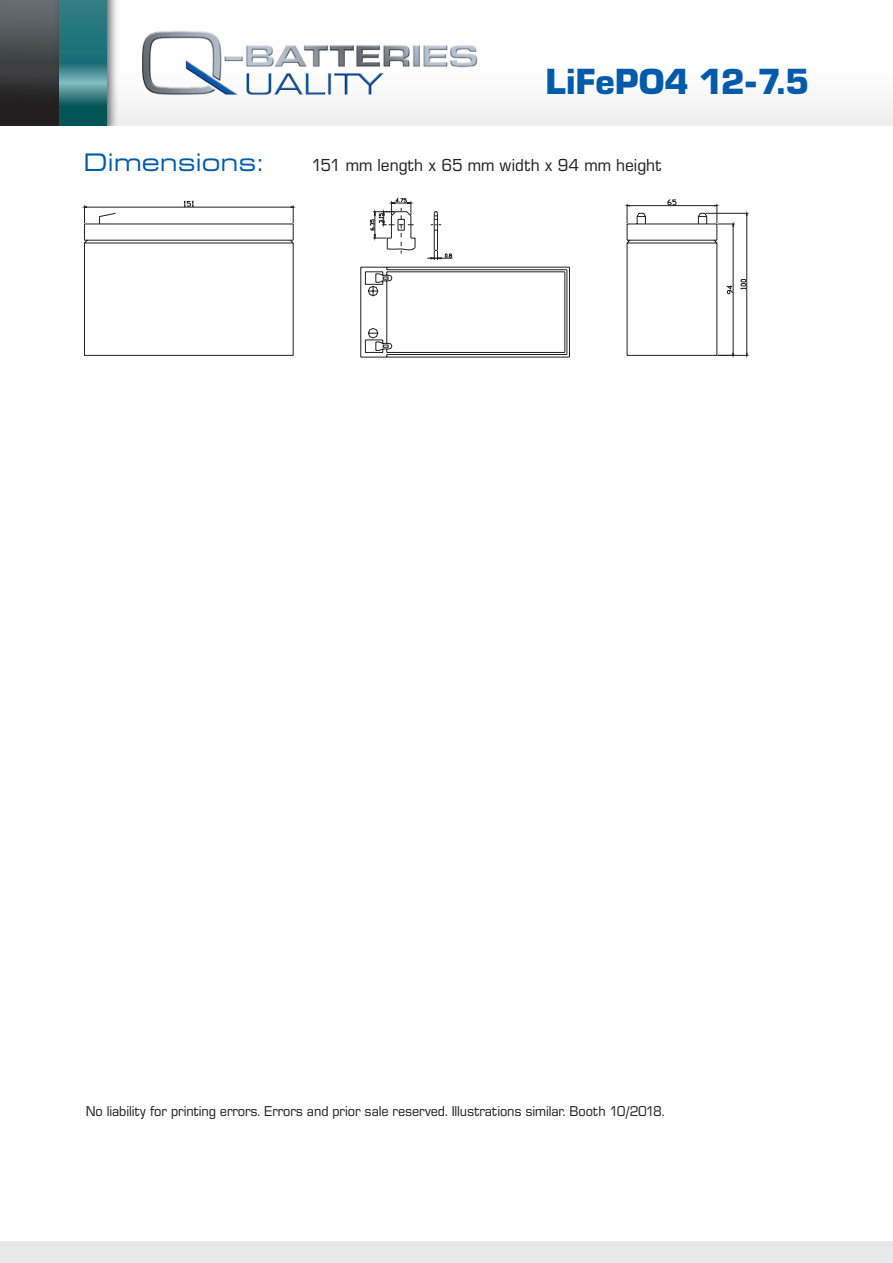
<style>
.page{position:relative;width:893px;height:1263px;background:#fff}
.page>*{position:absolute;margin:0;border:0;box-sizing:border-box;transform-origin:0 0}
.t1{font:700 34.5px "Eurostile SB";color:#015aaa}
.t2{font:24px "Eurostile SB Extend";color:#015aaa;scale:.95 1}
.t3{font:16.5px "Eurostile SB";color:#231f20;scale:.95 1}
.t4{font:13.5px "Eurostile SB";letter-spacing:-.01em;color:#231f20;scale:.95 1}
</style>
<div class="page">
<div style="left:0;top:0;width:893px;height:125px;background:linear-gradient(to bottom,#fff,#f4f4f4)"></div>
<div style="left:0;top:1242px;width:893px;height:21px;background:#e6e7e9"></div>
<div style="left:0;top:0;width:65px;height:125px;background:linear-gradient(to bottom,#667174,#191515)"></div>
<div style="left:53px;top:0;width:66px;height:125px;background:#231f20;opacity:.75"></div>
<svg style="left:59px;top:0;width:47px;height:125px;background:#2b797e"></svg>
<img style="left:135px;top:24px;width:366px;height:75px">
<svg style="left:84px;top:198px;width:665px;height:158px"></svg>
<h1 class="t1" style="left:546px;top:61px;width:265px">LiFePO4 12-7.5</h1>
<h2 class="t2" style="left:84px;top:149px;width:190px">Dimensions:</h2>
<p class="t3" style="left:312px;top:155px;width:370px">151 mm length x 65 mm width x 94 mm height</p>
<p class="t4" style="left:86px;top:1103px;width:611px">No liability for printing errors. Errors and prior sale reserved. Illustrations similar. Booth 10/2018.</p>
</div>
